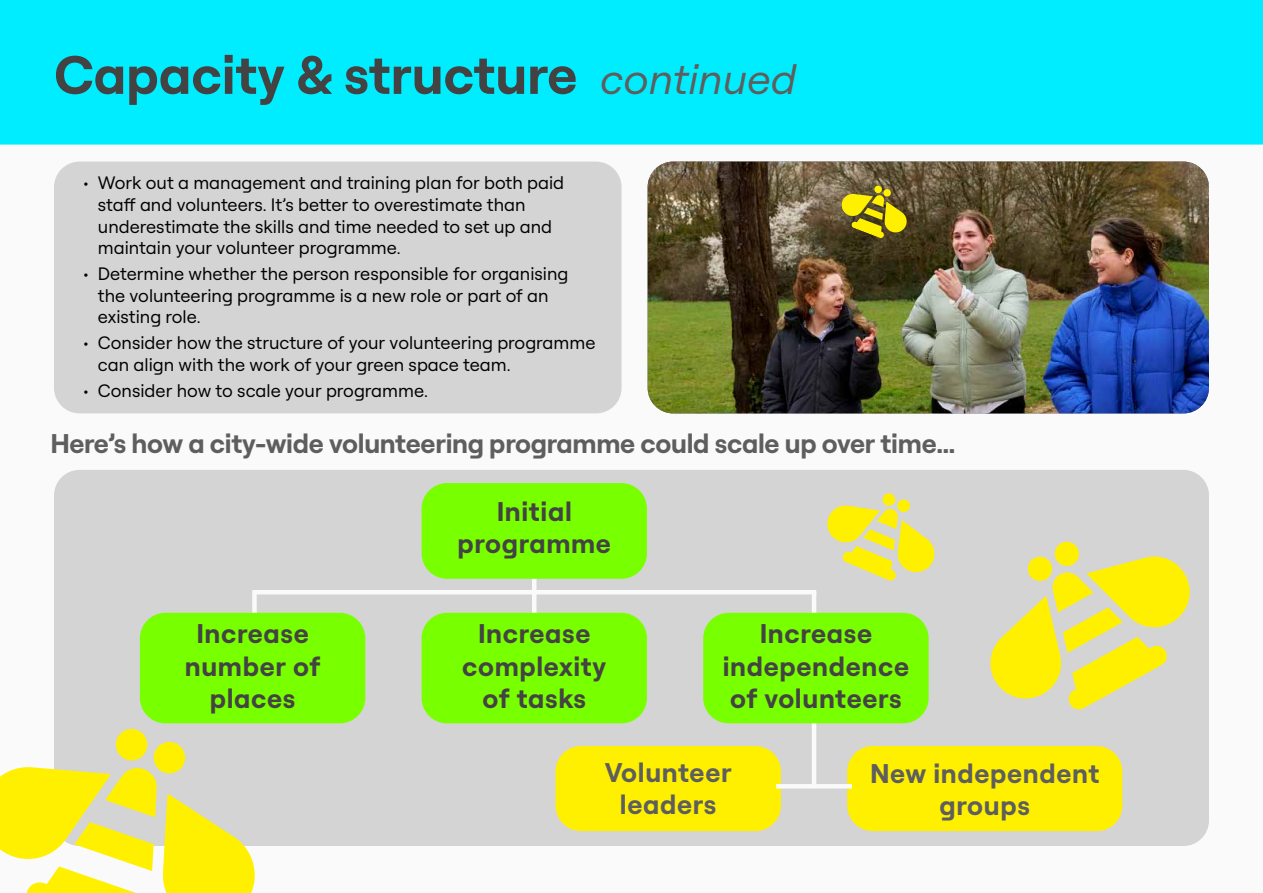
<style>
.page{position:relative;width:1263px;height:893px;background:#fff}
.page>*{position:absolute;margin:0;border:0;box-sizing:border-box;transform-origin:0 0}
.t1{font:700 54px "Roobert";color:#434343}
.t2{font:700 27px/32.4px "Roobert";letter-spacing:.025em;color:#434343;text-align:center}
.t3{font:700 27px "Roobert";letter-spacing:-.01em;color:#5e5e5e}
.t4{font:700 27px/32.4px "Roobert";letter-spacing:.025em;color:#5e5e5e;text-align:center}
.t5{font:18px/21.6px "Roobert";color:#000}
.s1{font-weight:400;font-style:italic;font-size:42px;color:#5e5e5e}
</style>
<div class="page">
<div style="left:54px;top:162px;width:567px;height:251px;background:#d4d4d4;border-radius:26px"></div>
<div style="left:0;top:0;width:1263px;height:145px;background:#00edff"></div>
<div style="left:54px;top:470px;width:1155px;height:376px;background:#d4d4d4;border-radius:26px"></div>
<div style="left:555px;top:746px;width:226px;height:85px;background:#fff000;border-radius:26px"></div>
<div style="left:847px;top:746px;width:275px;height:85px;background:#fff000;border-radius:26px"></div>
<hr style="left:812px;top:710px;width:4px;height:75px;background:#fafafa">
<hr style="left:776px;top:784px;width:76px;height:4px;background:#fafafa">
<hr style="left:532px;top:547px;width:4px;height:121px;background:#fafafa">
<div style="left:422px;top:483px;width:225px;height:96px;background:#78ff00;border-radius:26px"></div>
<hr style="left:812px;top:592px;width:4px;height:76px;background:#fafafa">
<div style="left:252px;top:590px;width:5px;height:78px;background:#fafafa"></div>
<hr style="left:254px;top:590px;width:562px;height:4px;background:#fafafa">
<div style="left:422px;top:613px;width:225px;height:110px;background:#78ff00;border-radius:26px"></div>
<div style="left:140px;top:613px;width:225px;height:110px;background:#78ff00;border-radius:26px"></div>
<div style="left:703px;top:613px;width:225px;height:110px;background:#78ff00;border-radius:26px"></div>
<img style="left:648px;top:162px;width:561px;height:251px">
<svg style="left:840px;top:185px;width:68px;height:53px;background:#9f911b"></svg>
<svg style="left:990px;top:541px;width:200px;height:169px"></svg>
<svg style="left:827px;top:493px;width:108px;height:88px"></svg>
<svg style="left:0;top:729px;width:255px;height:164px"></svg>
<h1 class="t1" style="left:54px;top:32px;width:744px">Capacity &amp; structure <span class="s1">continued</span></h1>
<p class="t5" style="left:98px;top:171px;width:468px;text-indent:-15px">• Work out a management and training plan for both paid staff and volunteers. It’s better to overestimate than underestimate the skills and time needed to set up and maintain your volunteer programme.</p>
<p class="t5" style="left:98px;top:262px;width:472px;text-indent:-15px">• Determine whether the person responsible for organising the volunteering programme is a new role or part of an existing role.</p>
<p class="t5" style="left:98px;top:331px;width:499px;text-indent:-15px">• Consider how the structure of your volunteering programme can align with the work of your green space team.</p>
<p class="t5" style="left:83px;top:378px;width:347px">• Consider how to scale your programme.</p>
<h2 class="t3" style="left:50px;top:422px;width:906px">Here’s how a city-wide volunteering programme could scale up over time…</h2>
<h2 class="t2" style="left:457px;top:493px;width:155px">Initial programme</h2>
<h2 class="t2" style="left:185px;top:615px;width:137px">Increase number of places</h2>
<h2 class="t2" style="left:723px;top:615px;width:188px">Increase independence of volunteers</h2>
<h2 class="t2" style="left:462px;top:615px;width:146px">Increase complexity of tasks</h2>
<h2 class="t4" style="left:605px;top:754px;width:128px">Volunteer leaders</h2>
<h2 class="t4" style="left:870px;top:755px;width:231px">New independent groups</h2>
</div>
